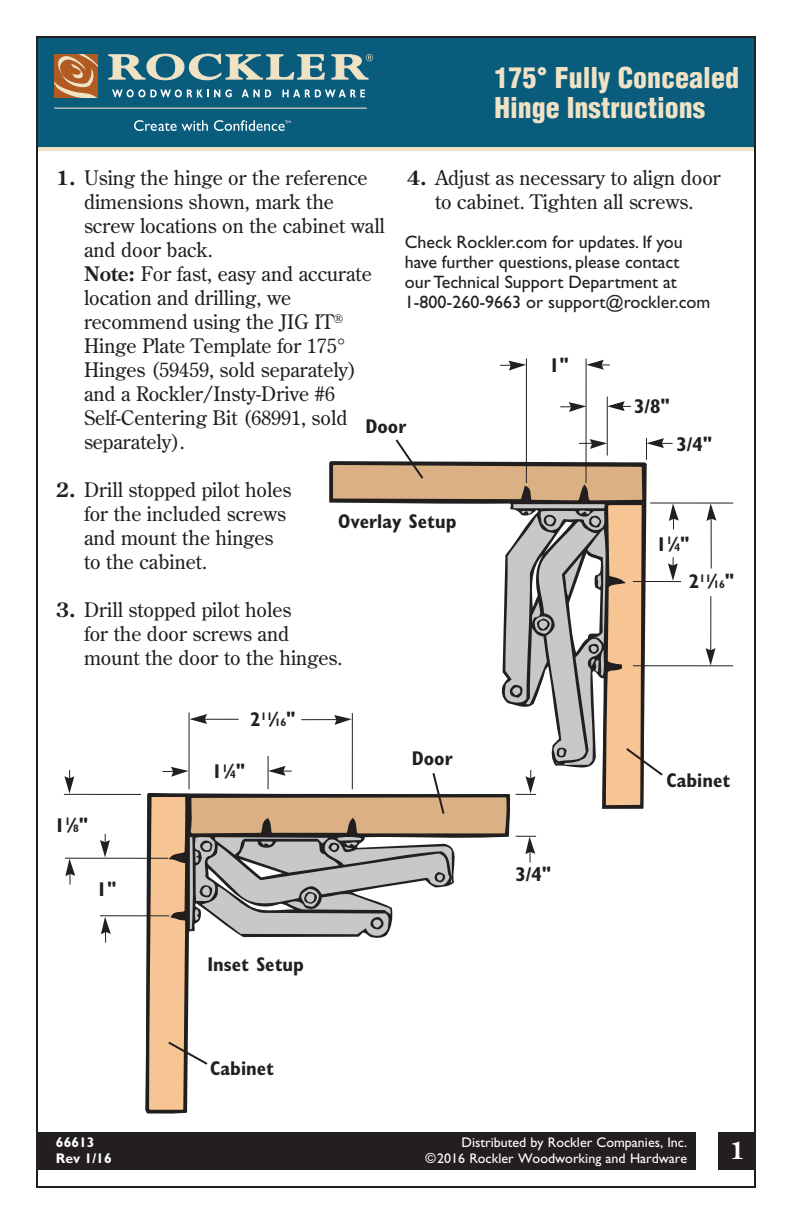
<style>
.page{position:relative;width:792px;height:1224px;background:#fff}
.page>*{position:absolute;margin:0;border:0;box-sizing:border-box;transform-origin:0 0}
.t1{font:900 condensed 28px/30px "Helvetica";color:#efe2c5}
.t2{font:700 24px "Century Old Style";color:#fff}
.t3{font:20px/24px "Century Old Style";color:#231f20}
.t4{font:700 condensed 20px "Gill Sans";color:#231f20}
.t5{font:18px/20px "Gill Sans";color:#231f20}
.t6{font:14px/16px "Gill Sans";color:#fff;text-align:right}
.t7{font:700 14px/16px "Gill Sans";color:#fff}
.t8{font:700 condensed 11px "Gill Sans";color:#231f20}
.s1{font-weight:700}
.s2{font-size:11px}
.s3{font-size:20px}
</style>
<div class="page">
<div style="left:36px;top:36px;width:720px;height:113px;background:#0a5c7d"></div>
<hr style="left:36px;top:147px;width:720px;height:4px;background:#efe2c5">
<svg style="left:112px;top:89px;width:120px;height:8px"></svg>
<svg style="left:242px;top:90px;width:29px;height:7px"></svg>
<svg style="left:282px;top:90px;width:83px;height:7px"></svg>
<svg style="left:54px;top:54px;width:44px;height:43px;background:#bf7b4a"></svg>
<svg style="left:108px;top:53px;width:265px;height:28px"></svg>
<hr style="left:54px;top:108px;width:313px;height:1px;background:#efe2c5">
<svg style="left:134px;top:120px;width:74px;height:11px"></svg>
<svg style="left:214px;top:120px;width:76px;height:11px"></svg>
<div style="left:36px;top:1132px;width:660px;height:38px;background:#231f20"></div>
<div style="left:718px;top:1132px;width:38px;height:38px;background:#231f20"></div>
<hr style="left:586px;top:359px;width:1px;height:124px;background:#231f20">
<hr style="left:710px;top:596px;width:1px;height:57px;background:#231f20">
<hr style="left:711px;top:517px;width:1px;height:51px;background:#231f20">
<svg style="left:706px;top:648px;width:9px;height:17px"></svg>
<svg style="left:707px;top:504px;width:9px;height:17px"></svg>
<svg style="left:608px;top:401px;width:23px;height:10px"></svg>
<svg style="left:560px;top:402px;width:26px;height:10px"></svg>
<svg style="left:586px;top:360px;width:24px;height:10px"></svg>
<svg style="left:500px;top:361px;width:26px;height:10px"></svg>
<hr style="left:526px;top:359px;width:1px;height:124px;background:#231f20">
<hr style="left:607px;top:397px;width:1px;height:59px;background:#231f20">
<hr style="left:650px;top:503px;width:83px;height:1px;background:#231f20">
<hr style="left:633px;top:581px;width:48px;height:1px;background:#231f20">
<hr style="left:633px;top:665px;width:100px;height:1px;background:#231f20">
<svg style="left:64px;top:770px;width:10px;height:24px"></svg>
<svg style="left:65px;top:859px;width:10px;height:26px"></svg>
<svg style="left:100px;top:834px;width:10px;height:24px"></svg>
<svg style="left:101px;top:917px;width:10px;height:26px"></svg>
<hr style="left:64px;top:794px;width:77px;height:1px;background:#231f20">
<hr style="left:65px;top:858px;width:103px;height:1px;background:#231f20">
<hr style="left:100px;top:915px;width:69px;height:1px;background:#231f20">
<svg style="left:144px;top:437px;width:535px;height:677px"></svg>
<h1 class="t1" style="left:494px;top:63px;width:246px">175° Fully Concealed<br>Hinge Instructions</h1>
<p class="t3" style="left:84px;top:166px;width:302px;text-indent:-28px"><span class="s1">1.</span> Using the hinge or the reference dimensions shown, mark the screw locations on the cabinet wall and door back.<br><span class="s1">Note:</span> For fast, easy and accurate location and drilling, we recommend using the JIG IT<sup>®<br></sup>Hinge Plate Template for 175°<br>Hinges (59459, sold separately) and a Rockler/Insty-Drive #6<br>Self-Centering Bit (68991, sold separately).</p>
<p class="t3" style="left:84px;top:478px;width:209px;text-indent:-28px"><span class="s1">2.</span> Drill stopped pilot holes for the included screws and mount the hinges to the cabinet.</p>
<p class="t3" style="left:84px;top:598px;width:260px;text-indent:-28px"><span class="s1">3.</span> Drill stopped pilot holes<br>for the door screws and mount the door to the hinges.</p>
<p class="t3" style="left:407px;top:166px;width:315px;text-align:center"><span class="s1">4.</span> Adjust as necessary to align door to cabinet. Tighten all screws.</p>
<p class="t5" style="left:405px;top:232px;width:307px">Check Rockler.com for updates. If you have further questions, please contact<br>our Technical Support Department at 1-800-260-9663 or support@rockler.com</p>
<p class="t4" style="left:549px;top:353px;width:21px">1"</p>
<p class="t4" style="left:634px;top:395px;width:37px">3/8"</p>
<p class="t4" style="left:365px;top:414px;width:42px">Door</p>
<p class="t4" style="left:676px;top:432px;width:37px">3/4"</p>
<p class="t4" style="left:338px;top:509px;width:120px">Overlay Setup</p>
<p class="t4" style="left:656px;top:532px;width:35px">1<sup>1</sup>⁄<span class="s2">4</span>"</p>
<p class="t8" style="left:689px;top:575px;width:47px"><span class="s3">2</span>11<span class="s3">⁄</span>16<span class="s3">"</span></p>
<p class="t4" style="left:54px;top:813px;width:35px">1<sup>1</sup>⁄<span class="s2">8</span>"</p>
<p class="t4" style="left:97px;top:877px;width:21px">1"</p>
<p class="t7" style="left:56px;top:1135px;width:57px">66613<br>Rev 1/16</p>
<p class="t8" style="left:251px;top:713px;width:47px"><span class="s3">2</span>11<span class="s3">⁄</span>16<span class="s3">"</span></p>
<p class="t4" style="left:212px;top:760px;width:35px">1<sup>1</sup>⁄<span class="s2">4</span>"</p>
<p class="t4" style="left:207px;top:952px;width:98px">Inset Setup</p>
<p class="t4" style="left:210px;top:1056px;width:65px">Cabinet</p>
<p class="t4" style="left:412px;top:747px;width:42px">Door</p>
<p class="t4" style="left:516px;top:863px;width:37px">3/4"</p>
<p class="t4" style="left:666px;top:768px;width:65px">Cabinet</p>
<p class="t6" style="left:425px;top:1134px;width:263px">Distributed by Rockler Companies, Inc. ©2016 Rockler Woodworking and Hardware</p>
<p class="t2" style="left:729px;top:1135px;width:17px">1</p>
</div>
